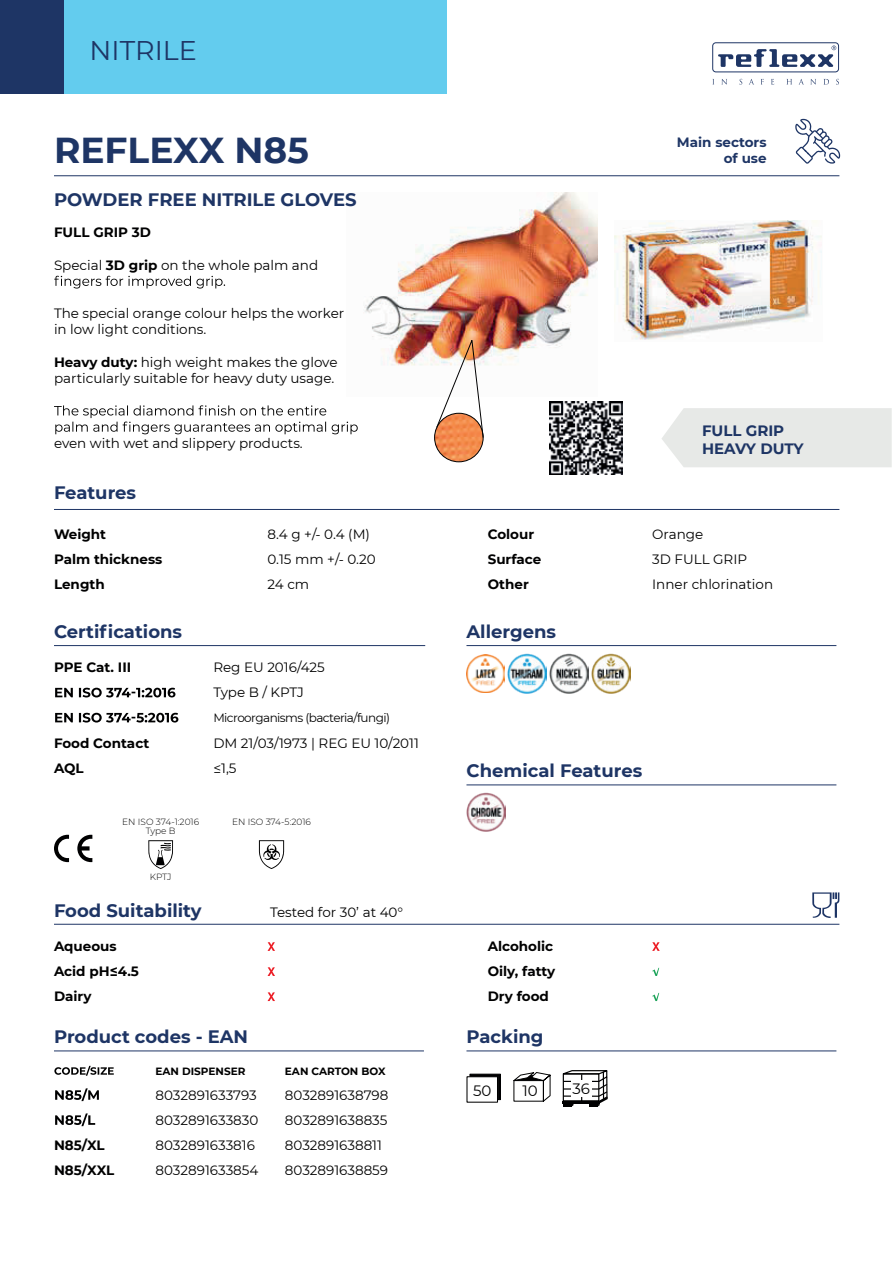
<style>
.page{position:relative;width:893px;height:1263px;background:#fff}
.page>*{position:absolute;margin:0;border:0;box-sizing:border-box;transform-origin:0 0}
.t1{font:700 36px "Montserrat";color:#1e3565}
.t2{font:27px "Montserrat";color:#1e3565}
.t3{font:700 18px "Montserrat";color:#1e3565}
.t4{font:700 15px/18px "Montserrat";color:#1e3565}
.t5{font:15px "Montserrat";color:#000001}
.t6{font:13.5px/16.2px "Montserrat";color:#000001}
.t7{font:700 13.5px "Montserrat";color:#000001}
.t8{font:700 13.5px "Montserrat";color:#1e3565}
.t9{font:12px "Montserrat";letter-spacing:-.045em;color:#000001}
.t10{font:700 10.5px "Montserrat";color:#000001}
.t11{font:300 9px "Montserrat";color:#000001}
.s1{font-weight:700}
</style>
<div class="page">
<div style="left:0;top:0;width:446px;height:94px;background:#63ccee"></div>
<div style="left:0;top:0;width:64px;height:94px;background:#1e3565"></div>
<div style="left:712px;top:43px;width:127px;height:29px;border:1px solid #1e3565;border-radius:3px"></div>
<svg style="left:718px;top:46px;width:118px;height:21px"></svg>
<svg style="left:721px;top:79px;width:6px;height:6px"></svg>
<svg style="left:739px;top:79px;width:3px;height:6px"></svg>
<svg style="left:749px;top:79px;width:5px;height:5px"></svg>
<svg style="left:771px;top:79px;width:3px;height:6px"></svg>
<svg style="left:786px;top:79px;width:6px;height:5px"></svg>
<svg style="left:799px;top:79px;width:5px;height:5px"></svg>
<svg style="left:810px;top:79px;width:6px;height:6px"></svg>
<svg style="left:823px;top:79px;width:6px;height:6px"></svg>
<svg style="left:836px;top:79px;width:3px;height:6px"></svg>
<hr style="left:54px;top:175px;width:785px;height:1px;background:#1e3565">
<div style="left:662px;top:408px;width:230px;height:59px;background:#e7e9e7"></div>
<hr style="left:54px;top:509px;width:785px;height:1px;background:#1e3565">
<hr style="left:54px;top:1050px;width:370px;height:1px;background:#1e3565">
<svg style="left:54px;top:1065px;width:60px;height:62px"></svg>
<hr style="left:54px;top:924px;width:785px;height:1px;background:#1e3565">
<svg style="left:267px;top:942px;width:393px;height:60px"></svg>
<svg style="left:812px;top:892px;width:27px;height:26px"></svg>
<hr style="left:466px;top:1050px;width:370px;height:1px;background:#1e3565">
<svg style="left:562px;top:1070px;width:46px;height:36px"></svg>
<div style="left:571px;top:1080px;width:21px;height:17px;background:#fff"></div>
<svg style="left:513px;top:1072px;width:38px;height:30px"></svg>
<svg style="left:469px;top:1073px;width:32px;height:27px"></svg>
<img style="left:615px;top:220px;width:207px;height:120px">
<img style="left:364px;top:193px;width:233px;height:173px">
<svg style="left:795px;top:118px;width:45px;height:46px"></svg>
<img style="left:549px;top:401px;width:73px;height:73px">
<hr style="left:466px;top:784px;width:370px;height:1px;background:#1e3565">
<img style="left:466px;top:792px;width:40px;height:40px">
<hr style="left:466px;top:645px;width:370px;height:1px;background:#1e3565">
<hr style="left:54px;top:645px;width:371px;height:1px;background:#1e3565">
<svg style="left:55px;top:687px;width:124px;height:36px"></svg>
<svg style="left:54px;top:835px;width:15px;height:27px"></svg>
<svg style="left:77px;top:835px;width:15px;height:27px"></svg>
<svg style="left:259px;top:840px;width:25px;height:29px"></svg>
<svg style="left:148px;top:840px;width:25px;height:29px"></svg>
<img style="left:591px;top:654px;width:40px;height:39px">
<img style="left:549px;top:654px;width:40px;height:39px">
<img style="left:507px;top:654px;width:40px;height:39px">
<svg style="left:54px;top:276px;width:171px;height:12px"></svg>
<svg style="left:54px;top:405px;width:304px;height:29px"></svg>
<img style="left:435px;top:413px;width:48px;height:49px;border-radius:24px">
<div style="left:434px;top:413px;width:49px;height:49px;border:1px solid #000001;border-radius:50%"></div>
<img style="left:436px;top:337px;width:48px;height:101px">
<img style="left:466px;top:654px;width:39px;height:39px">
<h2 class="t2" style="left:90px;top:32px;width:109px">NITRILE</h2>
<h1 class="t1" style="left:54px;top:125px;width:256px">REFLEXX N85</h1>
<h3 class="t3" style="left:54px;top:186px;width:304px">POWDER FREE NITRILE GLOVES</h3>
<p class="t7" style="left:54px;top:223px;width:98px">FULL GRIP 3D</p>
<p class="t6" style="left:54px;top:256px;width:266px">Special <span class="s1">3D grip</span> on the whole palm and</p>
<p class="t6" style="left:54px;top:305px;width:292px">The special orange colour helps the worker in low light conditions.</p>
<p class="t6" style="left:54px;top:353px;width:285px"><span class="s1">Heavy duty:</span> high weight makes the glove particularly suitable for heavy duty usage.</p>
<p class="t6" style="left:54px;top:434px;width:250px">even with wet and slippery products.</p>
<p class="t8" style="left:677px;top:132px;width:91px">Main sectors</p>
<p class="t8" style="left:724px;top:148px;width:44px">of use</p>
<p class="t4" style="left:702px;top:421px;width:103px">FULL GRIP<br>HEAVY DUTY</p>
<h3 class="t3" style="left:54px;top:480px;width:84px">Features</h3>
<p class="t7" style="left:54px;top:524px;width:54px">Weight</p>
<p class="t6" style="left:268px;top:525px;width:104px">8.4 g +/- 0.4 (M)</p>
<p class="t7" style="left:488px;top:524px;width:48px">Colour</p>
<p class="t6" style="left:652px;top:525px;width:53px">Orange</p>
<p class="t7" style="left:54px;top:549px;width:110px">Palm thickness</p>
<p class="t6" style="left:268px;top:550px;width:110px">0.15 mm +/- 0.20</p>
<p class="t7" style="left:488px;top:549px;width:55px">Surface</p>
<p class="t6" style="left:652px;top:550px;width:96px">3D FULL GRIP</p>
<p class="t7" style="left:54px;top:574px;width:52px">Length</p>
<p class="t6" style="left:268px;top:575px;width:43px">24 cm</p>
<p class="t7" style="left:488px;top:574px;width:43px">Other</p>
<p class="t6" style="left:652px;top:575px;width:122px">Inner chlorination</p>
<h3 class="t3" style="left:54px;top:619px;width:130px">Certifications</h3>
<h3 class="t3" style="left:466px;top:619px;width:91px">Allergens</h3>
<p class="t7" style="left:54px;top:658px;width:79px">PPE Cat. III</p>
<p class="t6" style="left:213px;top:654px;width:113px;line-height:25px">Reg EU 2016/425<br>Type B / KPTJ</p>
<p class="t9" style="left:213px;top:709px;width:178px">Microorganisms (bacteria/fungi)</p>
<p class="t7" style="left:54px;top:733px;width:97px">Food Contact</p>
<p class="t6" style="left:213px;top:734px;width:207px">DM 21/03/1973 | REG EU 10/2011</p>
<p class="t7" style="left:54px;top:758px;width:31px">AQL</p>
<p class="t6" style="left:213px;top:760px;width:25px">≤1,5</p>
<h3 class="t3" style="left:466px;top:758px;width:177px">Chemical Features</h3>
<p class="t11" style="left:122px;top:816px;width:78px">EN ISO 374-1:2016</p>
<p class="t11" style="left:232px;top:816px;width:80px">EN ISO 374-5:2016</p>
<p class="t11" style="left:146px;top:825px;width:32px">Type B</p>
<p class="t11" style="left:150px;top:871px;width:23px">KPTJ</p>
<h3 class="t3" style="left:54px;top:897px;width:149px">Food Suitability</h3>
<p class="t6" style="left:270px;top:903px;width:135px">Tested for 30’ at 40°</p>
<p class="t7" style="left:54px;top:936px;width:64px">Aqueous</p>
<p class="t7" style="left:488px;top:936px;width:67px">Alcoholic</p>
<p class="t7" style="left:54px;top:961px;width:86px">Acid pH≤4.5</p>
<p class="t7" style="left:488px;top:961px;width:69px">Oily, fatty</p>
<p class="t7" style="left:54px;top:986px;width:39px">Dairy</p>
<p class="t7" style="left:488px;top:986px;width:63px">Dry food</p>
<h3 class="t3" style="left:466px;top:1024px;width:79px">Packing</h3>
<p class="t5" style="left:473px;top:1080px;width:20px">50</p>
<p class="t5" style="left:522px;top:1080px;width:17px">10</p>
<p class="t5" style="left:572px;top:1078px;width:19px">36</p>
<h3 class="t3" style="left:54px;top:1024px;width:196px">Product codes - EAN</h3>
<p class="t10" style="left:156px;top:1063px;width:91px">EAN DISPENSER</p>
<p class="t10" style="left:285px;top:1063px;width:102px">EAN CARTON BOX</p>
<p class="t6" style="left:156px;top:1086px;width:103px">8032891633793</p>
<p class="t6" style="left:285px;top:1086px;width:105px">8032891638798</p>
<p class="t6" style="left:156px;top:1111px;width:104px">8032891633830</p>
<p class="t6" style="left:285px;top:1111px;width:104px">8032891638835</p>
<p class="t7" style="left:54px;top:1135px;width:52px">N85/XL</p>
<p class="t6" style="left:156px;top:1136px;width:101px">8032891633816</p>
<p class="t6" style="left:285px;top:1136px;width:99px">8032891638811</p>
<p class="t7" style="left:54px;top:1160px;width:62px">N85/XXL</p>
<p class="t6" style="left:156px;top:1161px;width:104px">8032891633854</p>
<p class="t6" style="left:285px;top:1161px;width:105px">8032891638859</p>
</div>
